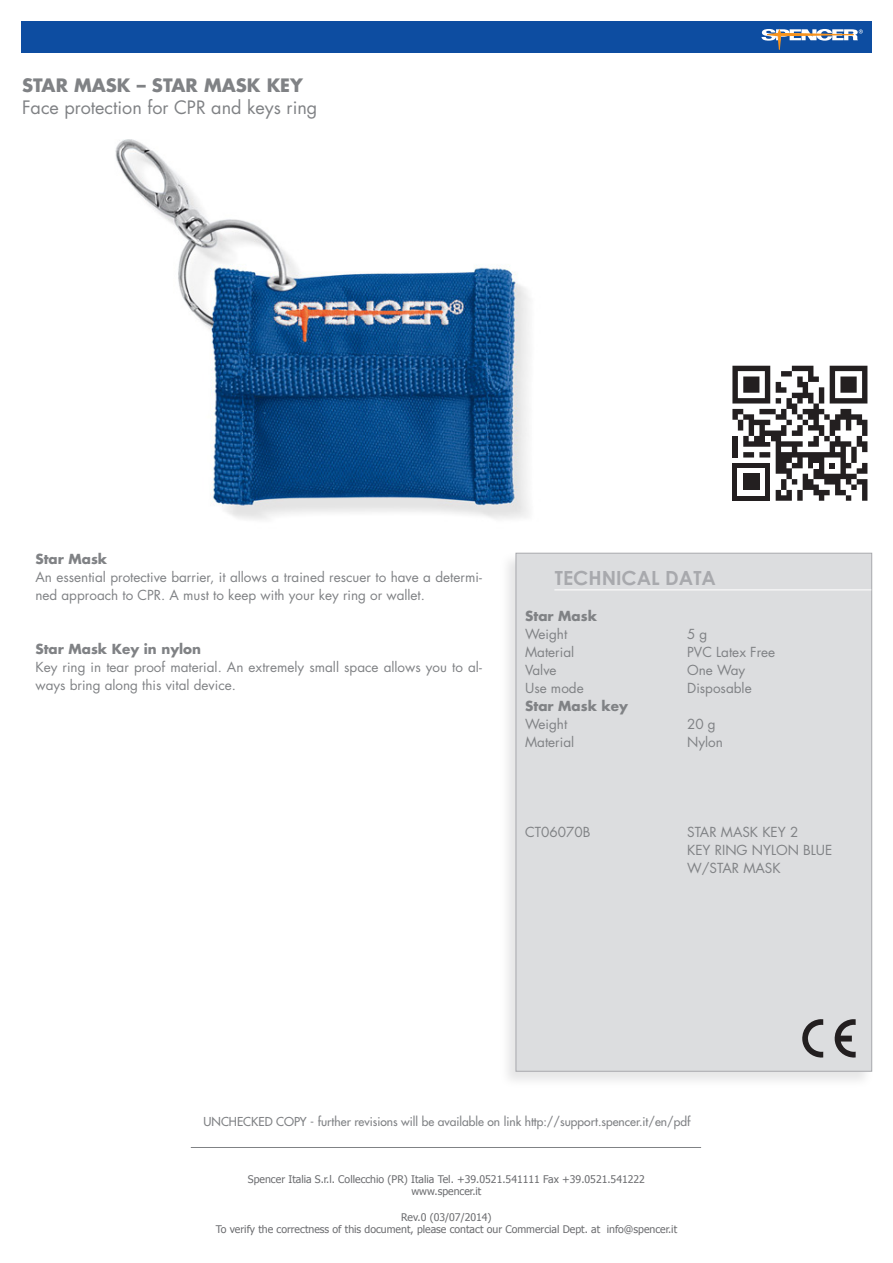
<style>
.page{position:relative;width:893px;height:1263px;background:#fff}
.page>*{position:absolute;margin:0;border:0;box-sizing:border-box;transform-origin:0 0}
.TITOLO_DATI_TECNICI{font:700 19.5px "Century Gothic";color:#a8a9ad}
.Sottotitolo{font:18px "Futura";color:#808285}
.Sottotitolo-2{font:700 18px "Futura";color:#808285}
.Testo{font:13.5px "Futura";color:#808285}
.Testo-2{font:700 13.5px "Futura";color:#808285}
.t1{font:12px "Futura";color:#808285}
.t2{font:10.5px "Tahoma";color:#6c6d70}
</style>
<div class="page">
<div style="left:21px;top:21px;width:851px;height:31px;background:#0d4da1"></div>
<svg style="left:761px;top:29px;width:102px;height:24px"></svg>
<hr style="left:191px;top:1147px;width:510px;height:1px;background:#808285">
<img style="left:115px;top:139px;width:415px;height:381px">
<div style="left:499px;top:551px;width:375px;height:537px;background:#808285;opacity:.2"></div>
<div style="left:516px;top:553px;width:356px;height:518px;background:#dcdddf;border:1px solid #a8a9ad"></div>
<hr style="left:554px;top:589px;width:317px;height:1px;background:#fff">
<svg style="left:732px;top:366px;width:135px;height:135px"></svg>
<svg style="left:802px;top:1019px;width:54px;height:38px"></svg>
<p class="Sottotitolo-2" style="left:22px;top:73px;width:283px">STAR MASK – STAR MASK KEY</p>
<p class="Sottotitolo" style="left:22px;top:95px;width:297px">Face protection for CPR and keys ring</p>
<p class="Testo-2" style="left:35px;top:549px;width:73px">Star Mask</p>
<p class="Testo" style="left:35px;top:586px;width:391px">ned approach to CPR A. must to keep with your key ring or wallet.</p>
<p class="Testo" style="left:35px;top:568px;width:448px">An essential protective barrier it, allows a trained rescuer to have a determi-</p>
<p class="TITOLO_DATI_TECNICI" style="left:555px;top:566px;width:163px">TECHNICAL DATA</p>
<p class="Testo-2" style="left:525px;top:607px;width:73px">Star Mask</p>
<p class="Testo-2" style="left:35px;top:639px;width:167px">Star Mask Key in nylon</p>
<p class="Testo" style="left:35px;top:676px;width:202px">ways bring along this vital device.</p>
<p class="Testo" style="left:35px;top:658px;width:448px">Key ring in tear proof material. An extremely small space allows you to al-</p>
<p class="Testo" style="left:525px;top:626px;width:44px">Weight</p>
<p class="Testo" style="left:525px;top:644px;width:51px">Material</p>
<p class="Testo" style="left:525px;top:662px;width:33px">Valve</p>
<p class="Testo" style="left:525px;top:680px;width:60px">Use mode</p>
<p class="Testo-2" style="left:525px;top:697px;width:104px">Star Mask key</p>
<p class="Testo" style="left:687px;top:626px;width:22px">5 g</p>
<p class="Testo" style="left:687px;top:644px;width:90px">PVC Latex Free</p>
<p class="Testo" style="left:687px;top:662px;width:60px">One Way</p>
<p class="Testo" style="left:687px;top:680px;width:66px">Disposable</p>
<p class="Testo" style="left:525px;top:716px;width:44px">Weight</p>
<p class="Testo" style="left:687px;top:716px;width:30px">20 g</p>
<p class="Testo" style="left:525px;top:734px;width:51px">Material</p>
<p class="Testo" style="left:687px;top:734px;width:37px">Nylon</p>
<p class="Testo" style="left:525px;top:824px;width:67px">CT06070B</p>
<p class="Testo" style="left:687px;top:824px;width:113px">STAR MASK KEY 2</p>
<p class="Testo" style="left:687px;top:842px;width:147px">KEY RING NYLON BLUE</p>
<p class="Testo" style="left:687px;top:860px;width:95px">W/STAR MASK</p>
<p class="t1" style="left:204px;top:1114px;width:488px">UNCHECKED COPY - further revisions will be available on link http://support.spencer /i t. en/pdf</p>
<p class="t2" style="left:248px;top:1172px;width:399px">Spencer Italia .l.r.S Collecchio (PR) Italia Tel. +39.0521.541111 Fax +39.0521.541222</p>
<p class="t2" style="left:411px;top:1185px;width:71px">www.spencer i t.</p>
<p class="t2" style="left:401px;top:1210px;width:92px">Rev.0 )03/07/2014(</p>
<p class="t2" style="left:607px;top:1223px;width:72px">info@spencer i t.</p>
<p class="t2" style="left:216px;top:1223px;width:386px">To verify the correctness of this document, please contact our Commercial Dept. at</p>
</div>
